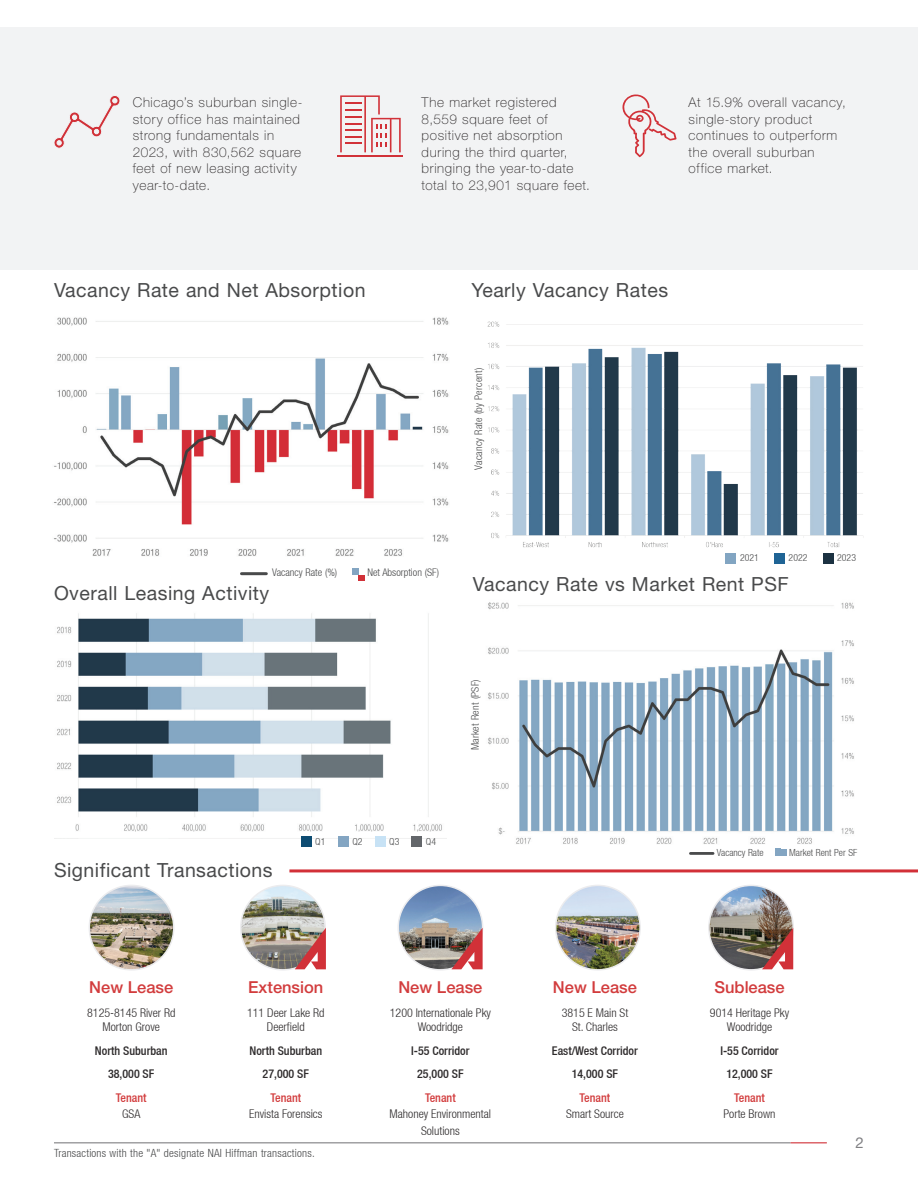
<style>
.page{position:relative;width:918px;height:1188px;background:#fff}
.page>*{position:absolute;margin:0;border:0;box-sizing:border-box;transform-origin:0 0}
.t1{font:19.5px "Helvetica Neue LT Std";letter-spacing:.025em;color:#494a4b}
.t2{font:500 16.5px "Helvetica Neue LT Std";color:#d23c3d}
.t3{font:15px "Helvetica Neue LT Std";color:#808083}
.t4{font:100 13.5px/16.5px "Helvetica Neue LT Std";letter-spacing:.05em;color:#231f20}
.t5{font:300 condensed 12px/14.4px "Helvetica Neue LT";color:#2e2b2c;text-align:center}
.t6{font:500 condensed 12px "Helvetica Neue LT";color:#2e2b2c}
.t7{font:500 condensed 12px "Helvetica Neue LT";color:#d23c3d}
.t8{font:300 condensed 11.25px "Helvetica Neue LT";letter-spacing:.02em;color:#494a4b}
.t9{font:300 condensed 10.5px "Helvetica Neue LT";letter-spacing:.02em;color:#494a4b}
.t10{font:300 condensed 10.5px "Helvetica Neue LT";color:#494a4b}
.t11{font:300 condensed 9.75px "Helvetica Neue LT";color:#494a4b}
</style>
<div class="page">
<hr style="left:54px;top:1142px;width:737px;height:1px;background:#808083">
<hr style="left:791px;top:1142px;width:36px;height:1px;background:#d13138">
<hr style="left:289px;top:869px;width:629px;height:3px;background:#d23038">
<img style="left:89px;top:885px;width:85px;height:85px;border-radius:42px">
<div style="left:89px;top:885px;width:85px;height:86px;border:2px solid #ececee;border-radius:50%"></div>
<img style="left:241px;top:885px;width:84px;height:85px;border-radius:42px">
<div style="left:240px;top:885px;width:86px;height:86px;border:2px solid #ececee;border-radius:50%"></div>
<img style="left:556px;top:885px;width:84px;height:85px;border-radius:42px">
<div style="left:555px;top:885px;width:86px;height:86px;border:2px solid #ececee;border-radius:50%"></div>
<img style="left:53px;top:317px;width:396px;height:239px">
<img style="left:398px;top:885px;width:85px;height:85px;border-radius:42px">
<div style="left:397px;top:885px;width:86px;height:86px;border:2px solid #ececee;border-radius:50%"></div>
<img style="left:709px;top:885px;width:84px;height:85px;border-radius:42px">
<div style="left:708px;top:885px;width:86px;height:86px;border:2px solid #ececee;border-radius:50%"></div>
<hr style="left:242px;top:572px;width:24px;height:3px;background:#494a4b">
<svg style="left:359px;top:575px;width:6px;height:5px"></svg>
<div style="left:352px;top:568px;width:6px;height:7px;background:#83a5c2"></div>
<svg style="left:295px;top:928px;width:31px;height:41px"></svg>
<svg style="left:451px;top:928px;width:32px;height:41px"></svg>
<svg style="left:762px;top:928px;width:31px;height:41px"></svg>
<div style="left:0;top:27px;width:918px;height:242px;background:#f2f3f4"></div>
<img style="left:488px;top:602px;width:366px;height:248px">
<hr style="left:690px;top:852px;width:23px;height:3px;background:#494a4b">
<svg style="left:782px;top:850px;width:5px;height:6px"></svg>
<div style="left:775px;top:848px;width:6px;height:8px;background:#83a5c2"></div>
<img style="left:487px;top:321px;width:377px;height:227px">
<div style="left:726px;top:553px;width:10px;height:11px;background:#82a5c2"></div>
<div style="left:774px;top:553px;width:11px;height:11px;background:#1f6495"></div>
<div style="left:823px;top:553px;width:10px;height:11px;background:#1c3242"></div>
<img style="left:57px;top:613px;width:385px;height:225px">
<div style="left:338px;top:836px;width:11px;height:11px;background:#83a5c2"></div>
<div style="left:301px;top:836px;width:10px;height:11px;background:#0d4c72"></div>
<div style="left:375px;top:836px;width:10px;height:11px;background:#c7e2f5"></div>
<div style="left:412px;top:836px;width:10px;height:11px;background:#63666a"></div>
<svg style="left:54px;top:95px;width:66px;height:54px"></svg>
<svg style="left:340px;top:95px;width:61px;height:57px"></svg>
<hr style="left:338px;top:156px;width:65px;height:1px;background:#d13138">
<svg style="left:622px;top:94px;width:55px;height:63px"></svg>
<p class="t4" style="left:133px;top:94px;width:171px">Chicago’s suburban single&shy;story office has maintained strong fundamentals in<br>2023, with 830,562 square feet of new leasing activity year-to-date.</p>
<p class="t4" style="left:422px;top:94px;width:170px">The market registered<br>8,559 square feet of positive net absorption during the third quarter, bringing the year-to-date total to 23,901 square feet.</p>
<p class="t4" style="left:689px;top:94px;width:159px">At 15.9% overall vacancy, single-story product continues to outperform the overall suburban office market.</p>
<h1 class="t1" style="left:54px;top:279px;width:313px">Vacancy Rate and Net Absorption</h1>
<h1 class="t1" style="left:471px;top:279px;width:198px">Yearly Vacancy Rates</h1>
<p class="t9" style="left:473px;top:470px;width:104px;rotate:-90deg">Vacancy Rate (by Percent)</p>
<p class="t10" style="left:272px;top:567px;width:67px">Vacancy Rate (%)</p>
<p class="t10" style="left:367px;top:567px;width:73px">Net Absorption (SF)</p>
<h1 class="t1" style="left:54px;top:582px;width:217px">Overall Leasing Activity</h1>
<p class="t11" style="left:740px;top:552px;width:20px">2021</p>
<p class="t11" style="left:789px;top:552px;width:20px">2022</p>
<p class="t11" style="left:837px;top:552px;width:20px">2023</p>
<h1 class="t1" style="left:473px;top:572px;width:317px">Vacancy Rate vs Market Rent PSF</h1>
<p class="t9" style="left:469px;top:750px;width:72px;rotate:-90deg">Market Rent (PSF)</p>
<h1 class="t1" style="left:54px;top:858px;width:220px">Significant Transactions</h1>
<p class="t11" style="left:315px;top:836px;width:12px">Q1</p>
<p class="t11" style="left:353px;top:836px;width:12px">Q2</p>
<p class="t11" style="left:389px;top:836px;width:12px">Q3</p>
<p class="t11" style="left:426px;top:836px;width:12px">Q4</p>
<p class="t11" style="left:717px;top:847px;width:48px">Vacancy Rate</p>
<p class="t11" style="left:789px;top:847px;width:70px">Market Rent Per SF</p>
<p class="t2" style="left:89px;top:978px;width:86px">New Lease</p>
<p class="t2" style="left:248px;top:978px;width:77px">Extension</p>
<p class="t2" style="left:398px;top:978px;width:86px">New Lease</p>
<p class="t2" style="left:553px;top:978px;width:86px">New Lease</p>
<p class="t2" style="left:714px;top:978px;width:72px">Sublease</p>
<p class="t5" style="left:87px;top:1005px;width:90px">8125-8145 River Rd<br>Morton Grove</p>
<p class="t5" style="left:247px;top:1005px;width:79px">111 Deer Lake Rd<br>Deerfield</p>
<p class="t5" style="left:390px;top:1005px;width:103px">1200 Internationale Pky<br>Woodridge</p>
<p class="t5" style="left:562px;top:1005px;width:68px">3815 E Main St<br>St. Charles</p>
<p class="t5" style="left:710px;top:1005px;width:81px">9014 Heritage Pky<br>Woodridge</p>
<p class="t6" style="left:95px;top:1043px;width:74px">North Suburban</p>
<p class="t6" style="left:250px;top:1043px;width:74px">North Suburban</p>
<p class="t6" style="left:411px;top:1043px;width:60px">I-55 Corridor</p>
<p class="t6" style="left:552px;top:1043px;width:88px">East/West Corridor</p>
<p class="t6" style="left:720px;top:1043px;width:60px">I-55 Corridor</p>
<p class="t6" style="left:108px;top:1067px;width:48px">38,000 SF</p>
<p class="t6" style="left:263px;top:1067px;width:48px">27,000 SF</p>
<p class="t6" style="left:417px;top:1067px;width:48px">25,000 SF</p>
<p class="t6" style="left:572px;top:1067px;width:48px">14,000 SF</p>
<p class="t6" style="left:726px;top:1067px;width:48px">12,000 SF</p>
<p class="t7" style="left:116px;top:1090px;width:32px">Tenant</p>
<p class="t5" style="left:122px;top:1107px;width:20px">GSA</p>
<p class="t7" style="left:270px;top:1090px;width:32px">Tenant</p>
<p class="t5" style="left:249px;top:1107px;width:75px">Envista Forensics</p>
<p class="t7" style="left:425px;top:1090px;width:32px">Tenant</p>
<p class="t5" style="left:390px;top:1105px;width:103px;line-height:16.5px">Mahoney Environmental<br>Solutions</p>
<p class="t7" style="left:580px;top:1090px;width:32px">Tenant</p>
<p class="t5" style="left:566px;top:1107px;width:59px">Smart Source</p>
<p class="t7" style="left:734px;top:1090px;width:32px">Tenant</p>
<p class="t5" style="left:724px;top:1107px;width:53px">Porte Brown</p>
<p class="t8" style="left:54px;top:1147px;width:262px">Transactions with the "A" designate NAI Hiffman transactions.</p>
<p class="t3" style="left:856px;top:1134px;width:10px">2</p>
</div>
